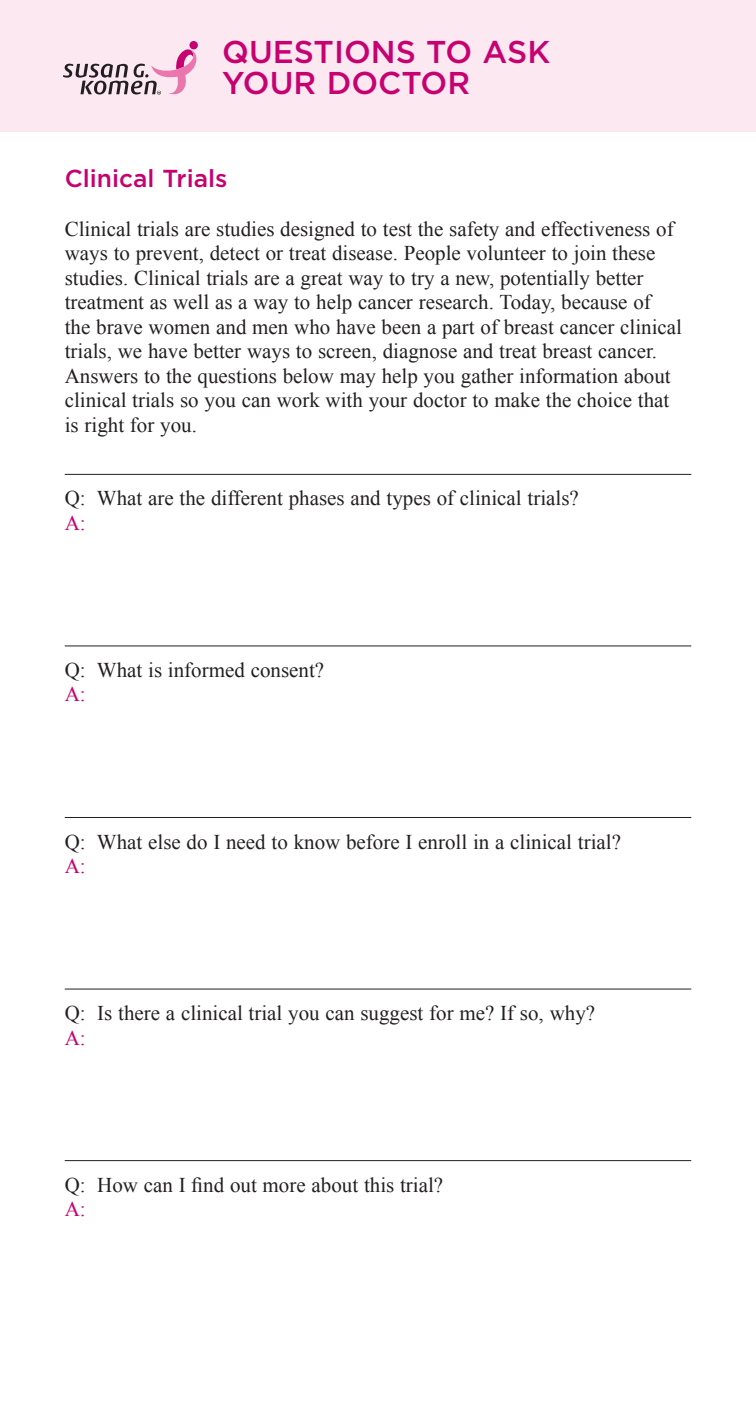
<style>
.page{position:relative;width:756px;height:1418px;background:#fff}
.page>*{position:absolute;margin:0;border:0;box-sizing:border-box;transform-origin:0 0}
.t1{font:500 31.5px "Gotham";color:#c60170}
.N_title{font:500 24.5px "Gotham";color:#c60170}
.N_question{font:21px/24.5px "Times New Roman";color:#231f20}
.N_a{font:21px "Times New Roman";color:#c60170}
.N_question-2{font:21px "Times New Roman";color:#c60170}
</style>
<div class="page">
<hr style="left:65px;top:474px;width:626px;height:1px;background:#231f20">
<hr style="left:65px;top:645px;width:626px;height:1px;background:#231f20">
<hr style="left:65px;top:817px;width:626px;height:1px;background:#231f20">
<hr style="left:65px;top:988px;width:626px;height:1px;background:#231f20">
<hr style="left:65px;top:1160px;width:626px;height:1px;background:#231f20">
<div style="left:0;top:0;width:756px;height:132px;background:#fbe8f1"></div>
<svg style="left:63px;top:41px;width:135px;height:54px"></svg>
<p class="t1" style="left:222px;top:34px;width:329px">QUESTIONS TO ASK</p>
<p class="t1" style="left:222px;top:65px;width:249px">YOUR DOCTOR</p>
<p class="N_title" style="left:65px;top:164px;width:164px">Clinical Trials</p>
<p class="N_question" style="left:65px;top:216px;width:619px">Clinical trials are studies designed to test the safety and effectiveness of ways to prevent, detect or treat disease. People volunteer to join these studies. Clinical trials are a great way to try a new, potentially better treatment as well as a way to help cancer research. Today, because of<br>the brave women and men who have been a part of breast cancer clinical trials, we have better ways to screen, diagnose and treat breast cancer.<br>Answers to the questions below may help you gather information about clinical trials so you can work with your doctor to make the choice that is right for you.</p>
<p class="N_question" style="left:65px;top:486px;width:516px">Q: What are the different phases and types of clinical trials?</p>
<p class="N_question-2" style="left:65px;top:509px;width:22px">A:</p>
<p class="N_question" style="left:65px;top:657px;width:261px">Q: What is informed consent?</p>
<p class="N_a" style="left:65px;top:680px;width:22px">A:</p>
<p class="N_question" style="left:65px;top:829px;width:558px">Q: What else do I need to know before I enroll in a clinical trial?</p>
<p class="N_a" style="left:65px;top:852px;width:22px">A:</p>
<p class="N_question" style="left:65px;top:1000px;width:532px">Q: Is there a clinical trial you can suggest for me? If so, why?</p>
<p class="N_a" style="left:65px;top:1023px;width:22px">A:</p>
<p class="N_question" style="left:65px;top:1172px;width:380px">Q: How can I find out more about this trial?</p>
<p class="N_a" style="left:65px;top:1195px;width:22px">A:</p>
</div>
